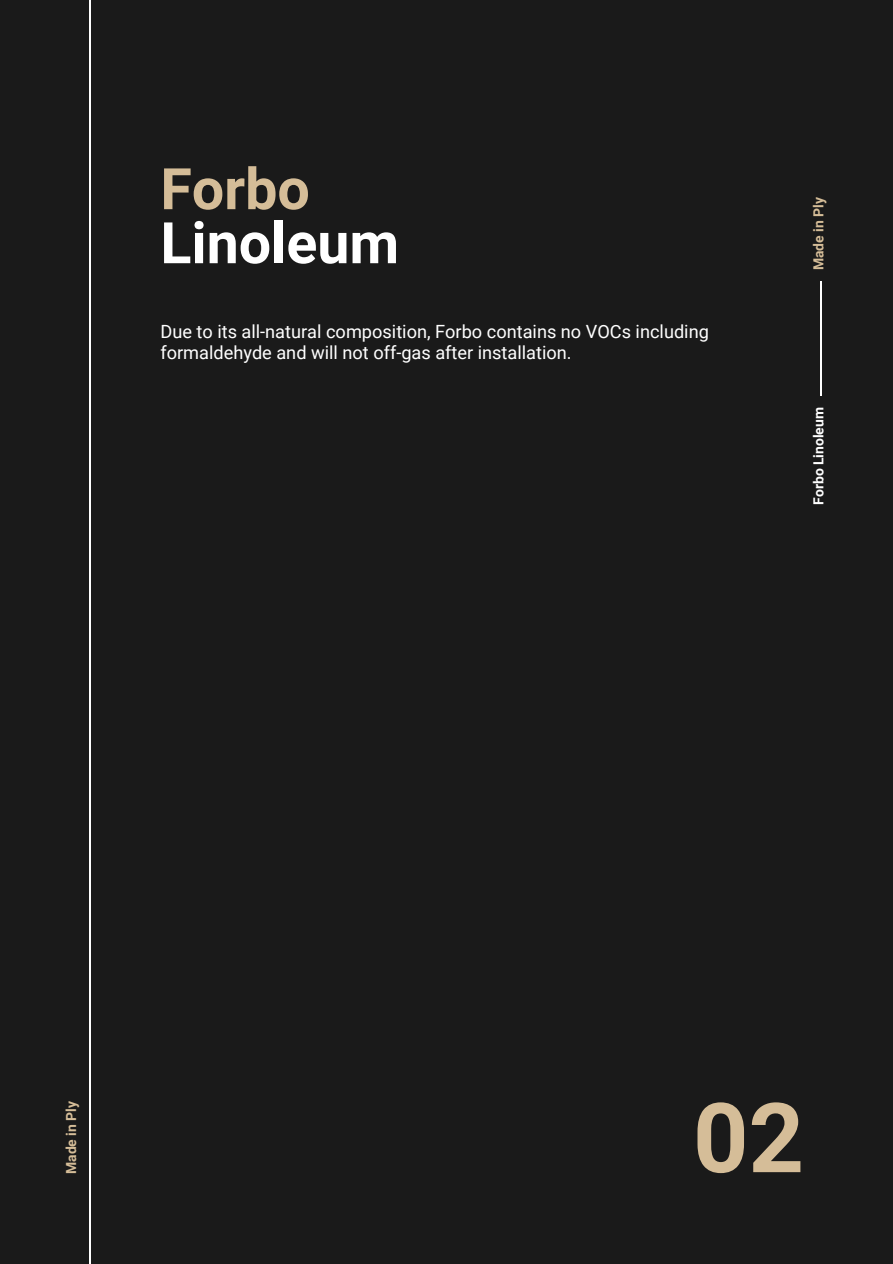
<style>
.page{position:relative;width:893px;height:1264px;background:#fff}
.page>*{position:absolute;margin:0;border:0;box-sizing:border-box;transform-origin:0 0}
.t1{font:700 96.75px "Roboto";color:#d5bd98}
.t2{font:700 57.3px/54px "Roboto";color:#fff}
.t3{font:18.15px/21.3px "Roboto";color:#fff}
.t4{font:700 13.95px "Roboto";color:#d5bd98}
.t5{font:700 13.95px "Roboto";color:#fff}
.s1{color:#d5bd98}
</style>
<div class="page">
<div style="left:0;top:0;width:892px;height:1263px;background:#1a1a1a"></div>
<hr style="left:89px;top:0;width:1px;height:1263px;background:#fff">
<hr style="left:820px;top:281px;width:1px;height:115px;background:#fff">
<p class="t2" style="left:160px;top:163px;width:240px"><span class="s1">Forbo<br></span>Linoleum</p>
<p class="t3" style="left:160px;top:321px;width:550px">Due to its all-natural composition, Forbo contains no VOCs including formaldehyde and will not off-gas after installation.</p>
<p class="t4" style="left:810px;top:270px;width:75px;rotate:-90deg">Made in Ply</p>
<p class="t5" style="left:810px;top:505px;width:99px;rotate:-90deg">Forbo Linoleum</p>
<h2 class="t4" style="left:63px;top:1174px;width:75px;rotate:-90deg">Made in Ply</h2>
<h1 class="t1" style="left:693px;top:1082px;width:112px">02</h1>
</div>
